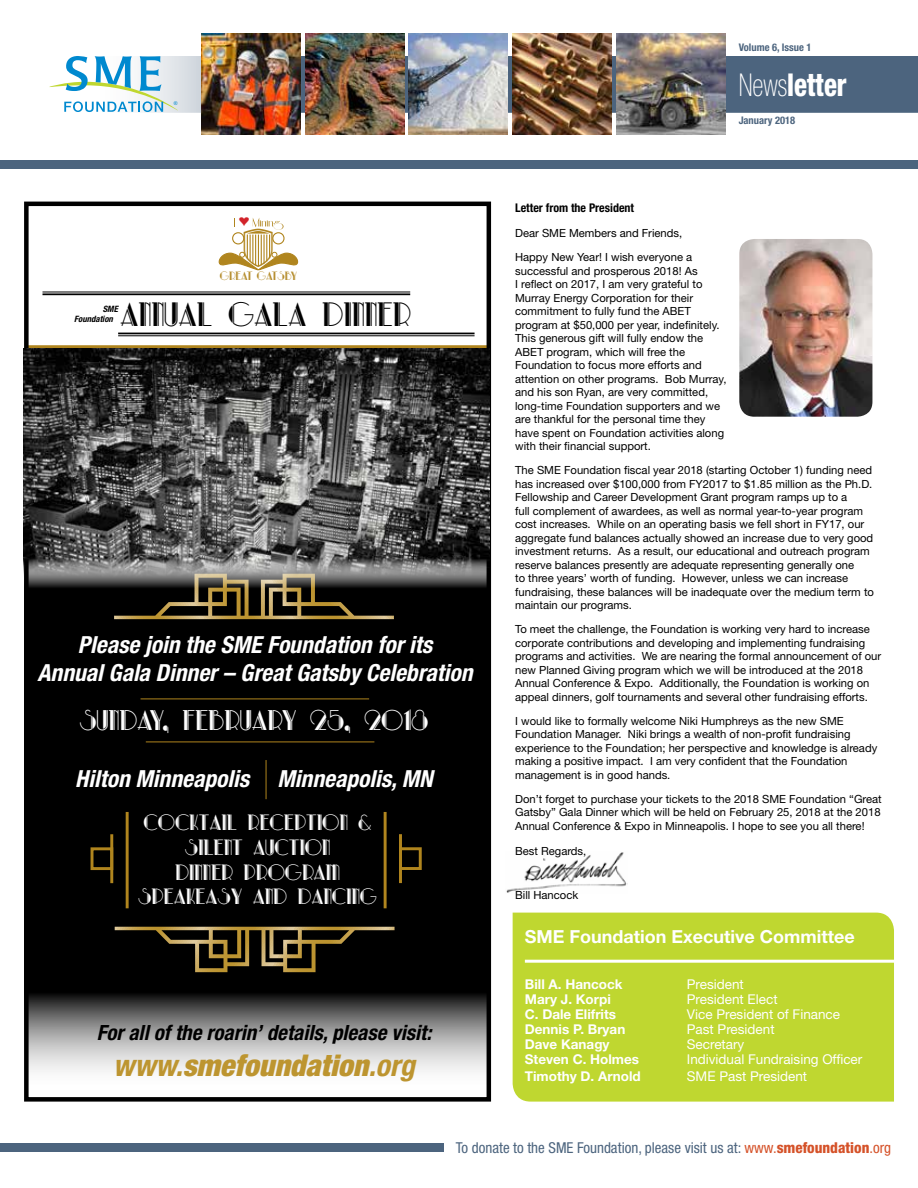
<style>
.page{position:relative;width:918px;height:1188px;background:#fff}
.page>*{position:absolute;margin:0;border:0;box-sizing:border-box;transform-origin:0 0}
.t1{font:33.6px "Crepitus monogram";color:#b0851e}
.t2{font:31.5px "Park Lane NF";color:#000}
.t3{font:800 condensed 31.5px "Helvetica Neue LT Std";color:#fff;scale:.85 1}
.t4{font:italic 900 condensed 30px "Helvetica Neue LT Std";color:#bd9530}
.t5{font:26.55px "Park Lane NF";color:#fff}
.t6{font:italic 700 condensed 23.55px/28.3px "Helvetica Neue LT Std";color:#fff;text-align:center}
.t7{font:italic 700 condensed 21px "Helvetica Neue LT Std";color:#000}
.t8{font:20.55px/24.8px "Park Lane NF";color:#fff;text-align:center}
.t9{font:700 18px "Helvetica Neue LT Std";color:#fff}
.t10{font:condensed 15px "Helvetica Neue LT Std";color:#4c647e}
.t11{font:13.5px "Helvetica Neue LT Std";color:#fff}
.t12{font:700 13.5px "Helvetica Neue LT Std";color:#fff}
.t13{font:700 condensed 12px "Helvetica Neue LT Std";color:#000}
.t14{font:11.25px/13.5px "Helvetica Neue LT Std";color:#000}
.t15{font:11.25px "Park Lane NF";color:#b0851e}
.t16{font:700 condensed 10.5px "Helvetica Neue LT Std";color:#4c647e}
.t17{font:italic 700 condensed 8.7px/10.5px "Helvetica Neue LT Std";color:#000}
.t18{font:5.1px "Arial";color:#0089cf}
.s1{font-weight:700}
.s2{font-weight:100}
.s3{color:#d55229}
.s4{font-weight:800;color:#d55229}
</style>
<div class="page">
<img style="left:506px;top:852px;width:121px;height:41px">
<div style="left:513px;top:913px;width:381px;height:189px;background:#bfd730"></div>
<div style="left:86px;top:56px;width:832px;height:56px;background:#4c647e"></div>
<img style="left:740px;top:240px;width:131px;height:176px">
<div style="left:733px;top:233px;width:145px;height:190px;border:6px solid #fff;border-radius:18px"></div>
<hr style="left:525px;top:960px;width:393px;height:3px;background:#fff">
<hr style="left:118px;top:333px;width:357px;height:1px;background:#000">
<hr style="left:118px;top:335px;width:357px;height:1px;background:#000">
<hr style="left:42px;top:293px;width:368px;height:2px;background:#000">
<hr style="left:42px;top:292px;width:368px;height:1px;background:#000">
<svg style="left:29px;top:345px;width:457px;height:4px;background:#8f712a"></svg>
<svg style="left:29px;top:579px;width:457px;height:493px;background:#1c1c1b"></svg>
<hr style="left:146px;top:742px;width:228px;height:1px;background:#b0851e">
<hr style="left:141px;top:699px;width:228px;height:1px;background:#b0851e">
<svg style="left:114px;top:579px;width:280px;height:40px;background:#3e3623"></svg>
<svg style="left:115px;top:927px;width:280px;height:45px;background:#312915"></svg>
<hr style="left:266px;top:760px;width:1px;height:39px;background:#b0851e">
<div style="left:91px;top:847px;width:22px;height:23px;border:3px solid #b0851e"></div>
<hr style="left:110px;top:834px;width:3px;height:49px;background:#b0851e">
<hr style="left:126px;top:812px;width:3px;height:96px;background:#b0851e">
<div style="left:399px;top:847px;width:23px;height:23px;border:3px solid #b0851e"></div>
<hr style="left:399px;top:834px;width:3px;height:49px;background:#b0851e">
<hr style="left:384px;top:812px;width:3px;height:96px;background:#b0851e">
<div style="left:24px;top:202px;width:467px;height:900px;border:4px solid #000"></div>
<img style="left:201px;top:33px;width:99px;height:101px">
<img style="left:305px;top:33px;width:99px;height:101px">
<img style="left:409px;top:33px;width:99px;height:101px">
<img style="left:512px;top:33px;width:99px;height:101px">
<img style="left:616px;top:33px;width:109px;height:101px">
<svg style="left:49px;top:56px;width:129px;height:56px"></svg>
<div style="left:0;top:160px;width:918px;height:9px;background:#4c647e"></div>
<div style="left:0;top:1144px;width:444px;height:8px;background:#4c647e"></div>
<img style="left:23px;top:349px;width:467px;height:230px">
<svg style="left:218px;top:218px;width:81px;height:53px"></svg>
<p class="t16" style="left:739px;top:41px;width:74px">Volume 6, Issue 1</p>
<p class="t18" style="left:174px;top:100px;width:5px">®</p>
<h1 class="t1" style="left:243px;top:221px;width:31px">5</h1>
<p class="t15" style="left:220px;top:270px;width:79px">GREAT GATSBY</p>
<h2 class="t2" style="left:120px;top:297px;width:293px">ANNUAL GALA DINNER</h2>
<p class="t17" style="left:74px;top:304px;width:45px;text-indent:29px">SME<br>Foundation</p>
<h3 class="t6" style="left:37px;top:630px;width:437px">Please join the SME Foundation for its<br>Annual Gala Dinner – Great Gatsby Celebration</h3>
<h3 class="t5" style="left:80px;top:706px;width:350px">SUNDAY, FEBRUARY 25, 2018</h3>
<h3 class="t6" style="left:75px;top:764px;width:359px">Hilton Minneapolis Minneapolis, MN</h3>
<h3 class="t8" style="left:138px;top:810px;width:240px">COCKTAIL RECEPTION &amp;<br>SILENT AUCTION<br>DINNER PROGRAM<br>SPEAKEASY AND DANCING</h3>
<h3 class="t7" style="left:97px;top:1020px;width:336px">For all of the roarin’ details, please visit:</h3>
<h3 class="t4" style="left:113px;top:1047px;width:303px"><span class="s1">www.</span>smefoundation<span class="s1">.org</span></h3>
<h2 class="t3" style="left:739px;top:65px;width:129px"><span class="s2">News</span>letter</h2>
<p class="t16" style="left:739px;top:114px;width:58px">January 2018</p>
<p class="t13" style="left:515px;top:200px;width:121px">Letter from the President</p>
<p class="t14" style="left:515px;top:221px;width:179px;line-height:24px">Dear SME Members and Friends,<br>Happy New Year! I wish everyone a</p>
<p class="t14" style="left:515px;top:264px;width:213px">successful and prosperous 2018! As<br>I reflect on 2017, I am very grateful to Murray Energy Corporation for their commitment to fully fund the ABET program at $50,000 per year, indefinitely.<br>This generous gift will fully endow the ABET program, which will free the Foundation to focus more efforts and attention on other programs. Bob Murray, and his son Ryan, are very committed, long-time Foundation supporters and we are thankful for the personal time they have spent on Foundation activities along with their financial support.</p>
<p class="t14" style="left:515px;top:463px;width:360px">The SME Foundation fiscal year 2018 (starting October 1) funding need has increased over $100,000 from FY2017 to $1.85 million as the Ph.D.<br>Fellowship and Career Development Grant program ramps up to a<br>full complement of awardees, as well as normal year-to-year program cost increases. While on an operating basis we fell short in FY17, our aggregate fund balances actually showed an increase due to very good investment returns. As a result, our educational and outreach program reserve balances presently are adequate representing generally one<br>to three years’ worth of funding. However, unless we can increase fundraising, these balances will be inadequate over the medium term to maintain our programs.</p>
<p class="t14" style="left:515px;top:622px;width:368px">To meet the challenge, the Foundation is working very hard to increase corporate contributions and developing and implementing fundraising programs and activities. We are nearing the formal announcement of our new Planned Giving program which we will be introduced at the 2018<br>Annual Conference &amp; Expo. Additionally, the Foundation is working on appeal dinners, golf tournaments and several other fundraising efforts.</p>
<p class="t14" style="left:515px;top:714px;width:364px">I would like to formally welcome Niki Humphreys as the new SME Foundation Manager. Niki brings a wealth of non-profit fundraising experience to the Foundation; her perspective and knowledge is already making a positive impact. I am very confident that the Foundation management is in good hands.</p>
<p class="t14" style="left:515px;top:792px;width:368px;text-align:justify">Don’t forget to purchase your tickets to the 2018 SME Foundation “Great Gatsby” Gala Dinner which will be held on February 25, 2018 at the 2018<br>Annual Conference &amp; Expo in Minneapolis. I hope to see you all there!</p>
<p class="t14" style="left:515px;top:844px;width:73px">Best Regards,</p>
<p class="t14" style="left:515px;top:888px;width:65px">Bill Hancock</p>
<h3 class="t9" style="left:525px;top:925px;width:331px">SME Foundation Executive Committee</h3>
<p class="t12" style="left:525px;top:976px;width:99px">Bill A. Hancock</p>
<p class="t11" style="left:687px;top:977px;width:59px">President</p>
<p class="t12" style="left:525px;top:991px;width:87px">Mary J. Korpi</p>
<p class="t11" style="left:687px;top:992px;width:92px">President Elect</p>
<p class="t12" style="left:525px;top:1006px;width:93px">C. Dale Elifrits</p>
<p class="t11" style="left:687px;top:1007px;width:155px">Vice President of Finance</p>
<p class="t12" style="left:525px;top:1021px;width:102px">Dennis P. Bryan</p>
<p class="t11" style="left:687px;top:1022px;width:89px">Past President</p>
<p class="t12" style="left:525px;top:1036px;width:86px">Dave Kanagy</p>
<p class="t11" style="left:687px;top:1037px;width:59px">Secretary</p>
<p class="t12" style="left:525px;top:1051px;width:116px">Steven C. Holmes</p>
<p class="t11" style="left:687px;top:1052px;width:177px">Individual Fundraising Officer</p>
<p class="t12" style="left:525px;top:1068px;width:117px">Timothy D. Arnold</p>
<p class="t11" style="left:687px;top:1068px;width:122px">SME Past President</p>
<h3 class="t10" style="left:456px;top:1139px;width:437px">To donate to the SME Foundation, please visit us at: <span class="s3">www.</span><span class="s4">smefoundation</span><span class="s3">.org</span></h3>
</div>
